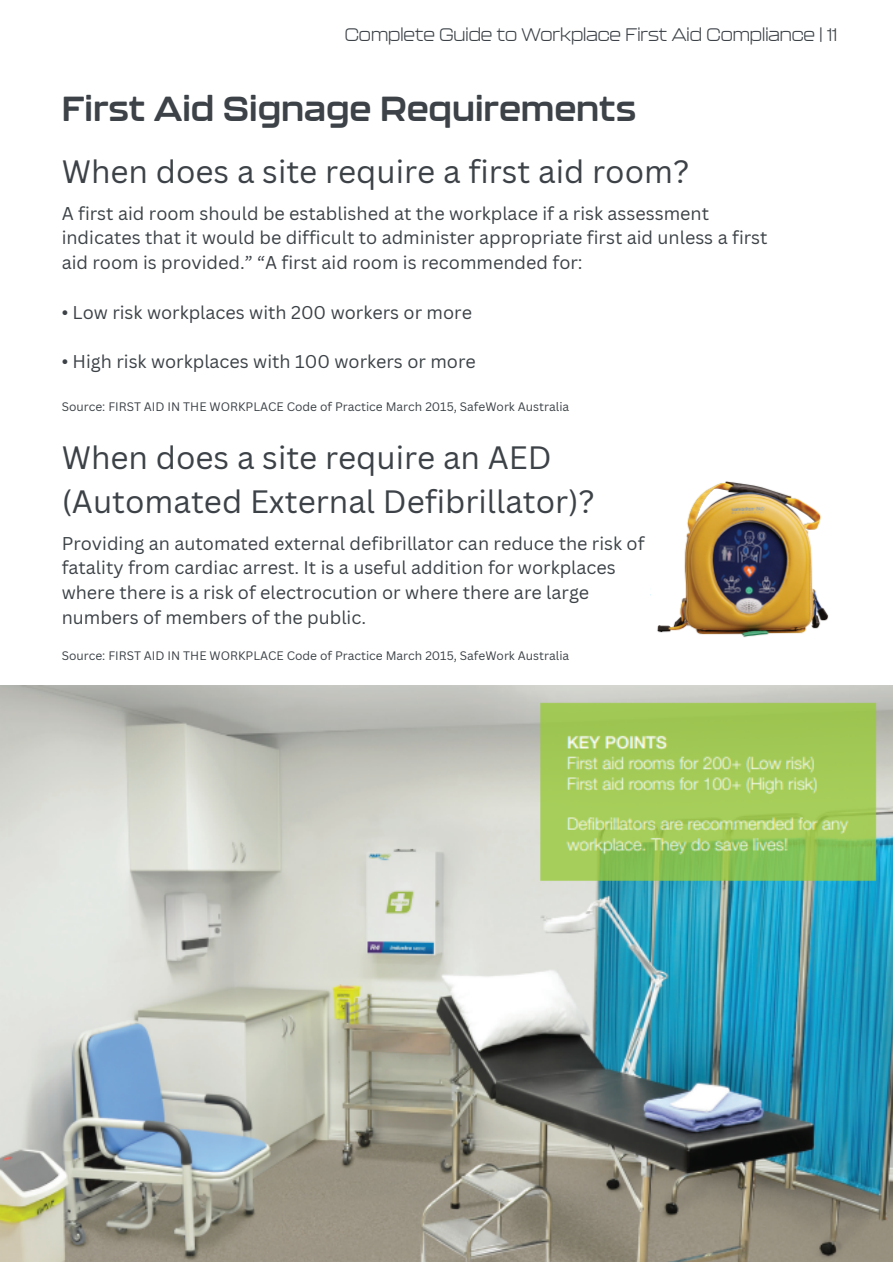
<style>
.page{position:relative;width:893px;height:1264px;background:#fff}
.page>*{position:absolute;margin:0;border:0;box-sizing:border-box;transform-origin:0 0}
.t1{font:700 34.5px "Kallisto";color:#3c4247}
.t2{font:31.5px/43.8px "Canva Sans";color:#3c4247}
.t3{font:18px/24.8px "Canva Sans";color:#3c4247}
.t4{font:300 18px "Kallisto";color:#3c4247}
.t5{font:12px "Canva Sans";color:#3c4247}
</style>
<div class="page">
<img style="left:650px;top:481px;width:179px;height:157px">
<img style="left:0;top:685px;width:892px;height:576px">
<p class="t4" style="left:345px;top:23px;width:494px">Complete Guide to Workplace First Aid Compliance | 11</p>
<h1 class="t1" style="left:62px;top:86px;width:576px">First Aid Signage Requirements</h1>
<h2 class="t2" style="left:62px;top:149px;width:629px">When does a site require a first aid room?</h2>
<p class="t3" style="left:62px;top:200px;width:707px">A first aid room should be established at the workplace if a risk assessment indicates that it would be difficult to administer appropriate first aid unless a first aid room is provided.” “A first aid room is recommended for:</p>
<p class="t3" style="left:62px;top:299px;width:412px">• Low risk workplaces with 200 workers or more</p>
<p class="t3" style="left:62px;top:349px;width:415px">• High risk workplaces with 100 workers or more</p>
<p class="t5" style="left:62px;top:398px;width:509px">Source: FIRST AID IN THE WORKPLACE Code of Practice March 2015, SafeWork Australia</p>
<h2 class="t2" style="left:62px;top:435px;width:534px">When does a site require an AED (Automated External Defibrillator)?</h2>
<p class="t3" style="left:62px;top:530px;width:584px">Providing an automated external defibrillator can reduce the risk of fatality from cardiac arrest. It is a useful addition for workplaces where there is a risk of electrocution or where there are large numbers of members of the public.</p>
<p class="t5" style="left:62px;top:647px;width:509px">Source: FIRST AID IN THE WORKPLACE Code of Practice March 2015, SafeWork Australia</p>
</div>
